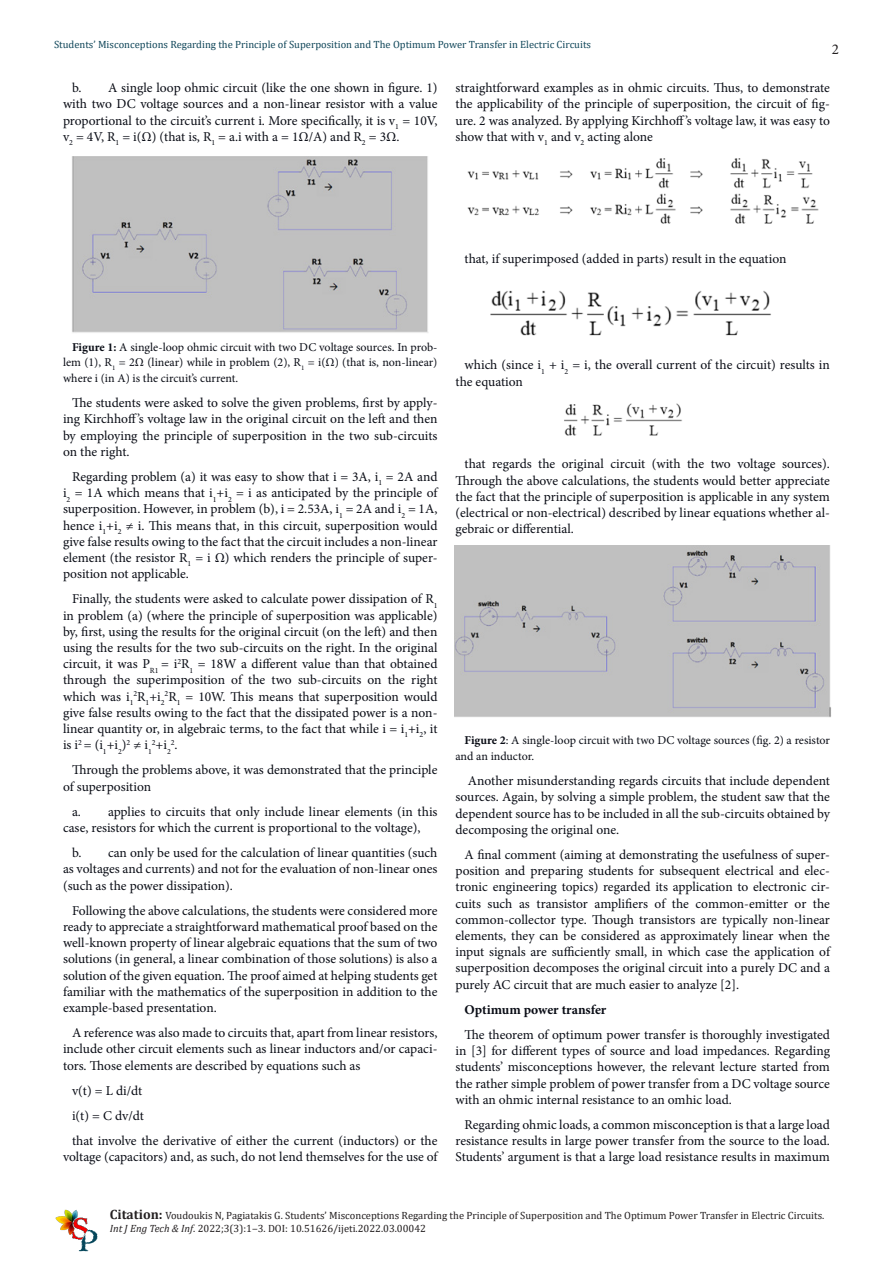
<style>
.page{position:relative;width:893px;height:1263px;background:#fff}
.page>*{position:absolute;margin:0;border:0;box-sizing:border-box;transform-origin:0 0}
.t1{font:15px "Minion Pro";color:#231f20}
.t2{font:13.5px/16.2px "Minion Pro";color:#090c15;text-align:justify}
.t3{font:700 13.5px "Minion Pro";letter-spacing:-.005em;color:#090c15}
.t4{font:12px/14.4px "Minion Pro";color:#090c15;text-align:right}
.t5{font:10.5px/12.6px "Cambria";color:#231f20}
.t6{font:10.5px "Cambria";color:#11475a}
.t7{font:7.8px "Minion Pro";color:#090c15}
.s1{font-weight:700}
.s2{font-size:13.5px}
.s3{font-weight:700;font-size:13.5px}
.s4{font-style:italic}
</style>
<div class="page">
<img style="left:55px;top:1209px;width:43px;height:43px">
<div style="left:72px;top:156px;width:356px;height:177px;background:#c0c0c0"></div>
<img style="left:455px;top:545px;width:376px;height:173px">
<img style="left:467px;top:158px;width:352px;height:66px">
<img style="left:490px;top:290px;width:281px;height:46px">
<img style="left:564px;top:403px;width:118px;height:33px">
<p class="t6" style="left:54px;top:39px;width:539px">Students’ Misconceptions Regarding the Principle of Superposition and The Optimum Power Transfer in Electric Circuits</p>
<p class="t1" style="left:832px;top:39px;width:9px">2</p>
<p class="t2" style="left:63px;top:80px;width:376px;text-indent:9px">b. A single loop ohmic circuit (like the one shown in figure. 1) with two DC voltage sources and a non-linear resistor with a value proportional to the circuit’s current i. More specifically, it is v<sub>1</sub> = 10V, v<sub>2</sub> = 4V, R<sub>1</sub> = i(Ω) (that is, R<sub>1</sub> = a.i with a = 1Ω/Α) and R<sub>2</sub> = 3Ω.</p>
<p class="t2" style="left:455px;top:80px;width:376px">straightforward examples as in ohmic circuits. Thus, to demonstrate the applicability of the principle of superposition, the circuit of fig&shy;ure. 2 was analyzed. By applying Kirchhoff’s voltage law, it was easy to show that with v<sub>1</sub> and v<sub>2</sub> acting alone</p>
<p class="t2" style="left:464px;top:251px;width:323px">that, if superimposed (added in parts) result in the equation</p>
<p class="t4" style="left:63px;top:340px;width:376px"><span class="s1">Figure 1:</span> A single-loop ohmic circuit with two DC voltage sources. In prob&shy;lem (1), R<sub>1</sub> = 2Ω (linear) while in problem (2), R<sub>1</sub> = i(Ω) (that is, non-linear)</p>
<p class="t4" style="left:63px;top:371px;width:177px">where i (in A) is the circuit’s current.</p>
<p class="t2" style="left:63px;top:395px;width:376px;text-indent:9px">The students were asked to solve the given problems, first by apply&shy;ing Kirchhoff’s voltage law in the original circuit on the left and then by employing the principle of superposition in the two sub-circuits on the right.</p>
<p class="t2" style="left:63px;top:469px;width:376px;text-indent:9px">Regarding problem (a) it was easy to show that i = 3A, i<sub>1</sub> = 2A and i<sub>2</sub> = 1A which means that i<sub>1</sub>+i<sub>2</sub> = i as anticipated by the principle of superposition. However, in problem (b), i = 2.53A, i<sub>1</sub> = 2A and i<sub>2</sub> = 1A, hence i<sub>1</sub>+i<sub>2</sub> ≠ i. This means that, in this circuit, superposition would give false results owing to the fact that the circuit includes a non-linear element (the resistor R<sub>1</sub> = i Ω) which renders the principle of super&shy;position not applicable.</p>
<p class="t2" style="left:63px;top:591px;width:376px;text-indent:9px">Finally, the students were asked to calculate power dissipation of R<sub>1 </sub>in problem (a) (where the principle of superposition was applicable) by, first, using the results for the original circuit (on the left) and then using the results for the two sub-circuits on the right. In the original circuit, it was P<sub>R1</sub> = i<sup>2</sup>R<sub>1</sub> = 18W a different value than that obtained through the superimposition of the two sub-circuits on the right which was i<sub>1</sub></p>
<p class="t2" style="left:63px;top:688px;width:376px;text-indent:102px"><sup>2</sup>R<sub>1</sub> = 10W. This means that superposition would give false results owing to the fact that the dissipated power is a non&shy;linear quantity or, in algebraic terms, to the fact that while i = i<sub>1</sub>+i<sub>2</sub>, it is i<sup>2</sup> = (i<sub>1</sub>+i<sub>2</sub>)<sup>2</sup> ≠ i<sub>1</sub></p>
<p class="t7" style="left:133px;top:697px;width:33px">2<sup>R</sup>1<sup>+i</sup>2</p>
<p class="t7" style="left:152px;top:741px;width:21px">2<span class="s2">+i</span>2</p>
<p class="t7" style="left:171px;top:737px;width:8px">2<span class="s2">.</span></p>
<p class="t2" style="left:63px;top:762px;width:376px;text-indent:9px">Through the problems above, it was demonstrated that the principle of superposition</p>
<p class="t2" style="left:63px;top:803px;width:376px;text-indent:9px">a. applies to circuits that only include linear elements (in this case, resistors for which the current is proportional to the voltage),</p>
<p class="t2" style="left:63px;top:845px;width:376px;text-indent:9px">b. can only be used for the calculation of linear quantities (such as voltages and currents) and not for the evaluation of non-linear ones (such as the power dissipation).</p>
<p class="t2" style="left:63px;top:902px;width:376px;text-indent:9px">Following the above calculations, the students were considered more ready to appreciate a straightforward mathematical proof based on the well-known property of linear algebraic equations that the sum of two solutions (in general, a linear combination of those solutions) is also a solution of the given equation. The proof aimed at helping students get familiar with the mathematics of the superposition in addition to the example-based presentation.</p>
<p class="t2" style="left:63px;top:1025px;width:376px;text-indent:9px">A reference was also made to circuits that, apart from linear resistors, include other circuit elements such as linear inductors and/or capaci&shy;tors. Those elements are described by equations such as</p>
<p class="t2" style="left:72px;top:1082px;width:72px">v(t) = L di/dt</p>
<p class="t2" style="left:72px;top:1108px;width:73px">i(t) = C dv/dt</p>
<p class="t2" style="left:63px;top:1133px;width:376px;text-align:right">that involve the derivative of either the current (inductors) or the voltage (capacitors) and, as such, do not lend themselves for the use of</p>
<p class="t2" style="left:455px;top:357px;width:376px;text-indent:9px">which (since i<sub>1</sub> + i<sub>2</sub> = i, the overall current of the circuit) results in the equation</p>
<p class="t2" style="left:455px;top:456px;width:376px;text-indent:9px">that regards the original circuit (with the two voltage sources).<br>Through the above calculations, the students would better appreciate the fact that the principle of superposition is applicable in any system (electrical or non-electrical) described by linear equations whether al&shy;gebraic or differential.</p>
<p class="t4" style="left:455px;top:732px;width:376px;line-height:16.2px;text-align:left;text-indent:9px"><span class="s1">Figure 2</span>: A single-loop circuit with two DC voltage sources (fig. 2) a resistor and an inductor.</p>
<p class="t2" style="left:455px;top:773px;width:376px;text-indent:12px">Another misunderstanding regards circuits that include dependent sources. Again, by solving a simple problem, the student saw that the dependent source has to be included in all the sub-circuits obtained by decomposing the original one.</p>
<p class="t2" style="left:455px;top:847px;width:376px;text-indent:9px">A final comment (aiming at demonstrating the usefulness of super&shy;position and preparing students for subsequent electrical and elec&shy;tronic engineering topics) regarded its application to electronic cir&shy;cuits such as transistor amplifiers of the common-emitter or the common-collector type. Though transistors are typically non-linear elements, they can be considered as approximately linear when the input signals are sufficiently small, in which case the application of superposition decomposes the original circuit into a purely DC and a purely AC circuit that are much easier to analyze [2].</p>
<p class="t3" style="left:464px;top:1000px;width:143px">Optimum power transfer</p>
<p class="t2" style="left:455px;top:1027px;width:376px;text-indent:9px">The theorem of optimum power transfer is thoroughly investigated in [3] for different types of source and load impedances. Regarding students’ misconceptions however, the relevant lecture started from the rather simple problem of power transfer from a DC voltage source with an ohmic internal resistance to an omhic load.</p>
<p class="t2" style="left:455px;top:1117px;width:376px;text-indent:9px">Regarding ohmic loads, a common misconception is that a large load resistance results in large power transfer from the source to the load.<br>Students’ argument is that a large load resistance results in maximum</p>
<p class="t5" style="left:110px;top:1209px;width:716px"><span class="s3">Citation:</span> Voudoukis N, Pagiatakis G. Students’ Misconceptions Regarding the Principle of Superposition and The Optimum Power Transfer in Electric Circuits.<br><span class="s4">Int J Eng Tech &amp; Inf</span>. 2022;3(3):1‒3. DOI: 10.51626/ijeti.2022.03.00042</p>
</div>
